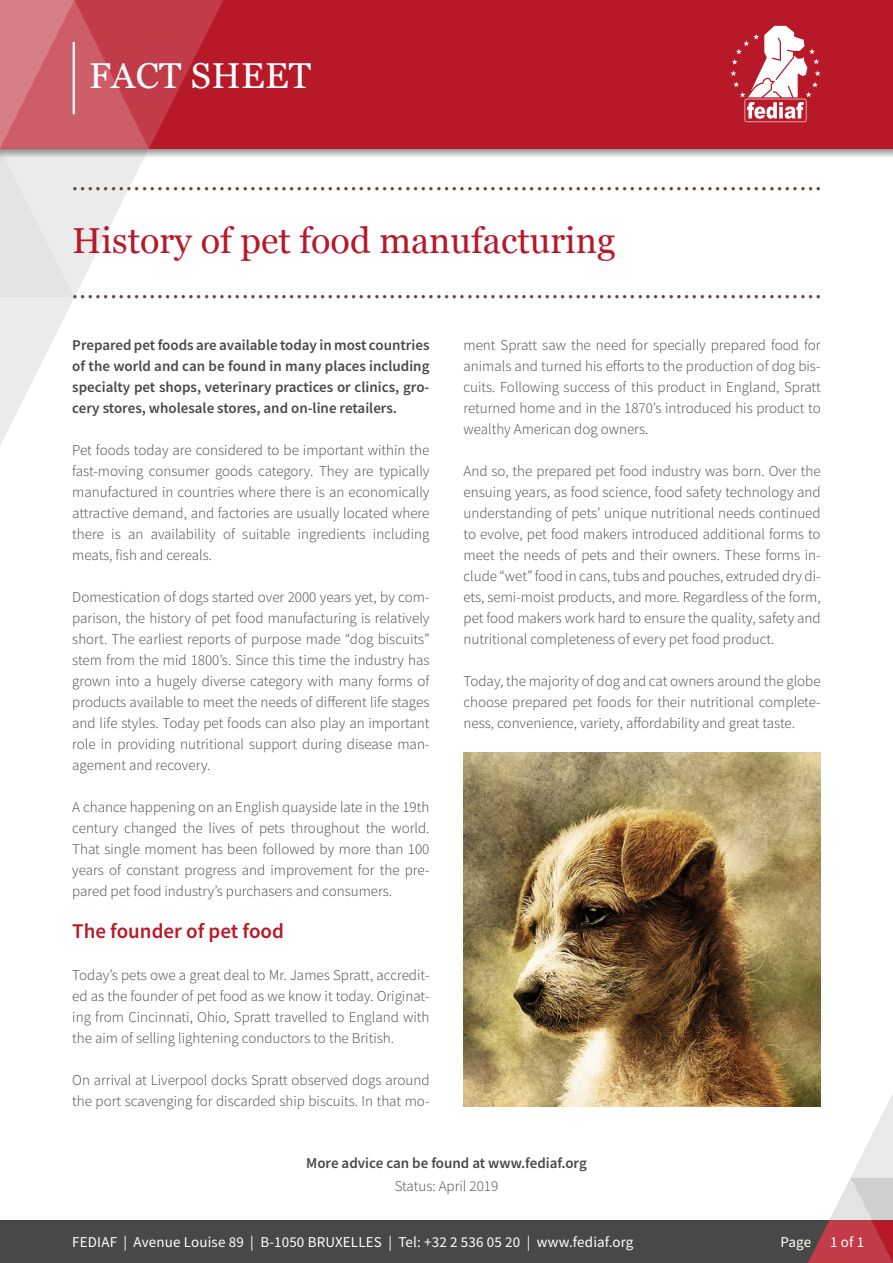
<style>
.page{position:relative;width:893px;height:1263px;background:#fff}
.page>*{position:absolute;margin:0;border:0;box-sizing:border-box;transform-origin:0 0}
.t1{font:36px "Georgia";color:#b81929}
.t2{font:36px "Georgia";letter-spacing:.01em;color:#fff}
.t3{font:24px "Georgia";color:#5a463d}
.t4{font:600 21px "Source Sans Pro";color:#b81929}
.t5{font:300 15px/21px "Source Sans Pro";color:#484847;text-align:justify}
.t6{font:600 15px/21px "Source Sans Pro";color:#484847;text-align:justify}
.t7{font:15px "Source Sans Pro";letter-spacing:.01em;color:#fff}
</style>
<div class="page">
<div style="left:0;top:1220px;width:893px;height:43px;background:#484847"></div>
<svg style="left:808px;top:1094px;width:85px;height:169px"></svg>
<svg style="left:223px;top:149px;width:670px;height:8px;background:#c4c4c3"></svg>
<div style="left:0;top:0;width:893px;height:149px;background:#b81929"></div>
<svg style="left:730px;top:26px;width:91px;height:96px"></svg>
<svg style="left:0;top:0;width:223px;height:445px"></svg>
<hr style="left:73px;top:42px;width:2px;height:72px;background:#fff">
<img style="left:463px;top:753px;width:358px;height:354px">
<h1 class="t2" style="left:89px;top:49px;width:223px">FACT SHEET</h1>
<h2 class="t3" style="left:72px;top:164px;width:751px">.................................................................................................</h2>
<h1 class="t1" style="left:72px;top:215px;width:545px">History of pet food manufacturing</h1>
<h2 class="t3" style="left:72px;top:272px;width:751px">.................................................................................................</h2>
<p class="t6" style="left:72px;top:334px;width:359px">Prepared pet foods are available today in most countries of the world and can be found in many places including specialty pet shops, veterinary practices or clinics, gro&shy;cery stores, wholesale stores, and on-line retailers.</p>
<p class="t5" style="left:72px;top:439px;width:359px">Pet foods today are considered to be important within the fast-moving consumer goods category. They are typically manufactured in countries where there is an economically attractive demand, and factories are usually located where there is an availability of suitable ingredients including meats, fish and cereals.</p>
<p class="t5" style="left:72px;top:586px;width:359px">Domestication of dogs started over 2000 years yet, by com&shy;parison, the history of pet food manufacturing is relatively short. The earliest reports of purpose made “dog biscuits” stem from the mid 1800’s. Since this time the industry has grown into a hugely diverse category with many forms of products available to meet the needs of different life stages and life styles. Today pet foods can also play an important role in providing nutritional support during disease man&shy;agement and recovery.</p>
<p class="t5" style="left:72px;top:796px;width:359px">A chance happening on an English quayside late in the 19th century changed the lives of pets throughout the world.<br>That single moment has been followed by more than 100 years of constant progress and improvement for the pre&shy;pared pet food industry’s purchasers and consumers.</p>
<h3 class="t4" style="left:72px;top:917px;width:213px">The founder of pet food</h3>
<p class="t5" style="left:72px;top:964px;width:359px">Today’s pets owe a great deal to Mr. James Spratt, accredit&shy;ed as the founder of pet food as we know it today. Originat&shy;ing from Cincinnati, Ohio, Spratt travelled to England with the aim of selling lightening conductors to the British.</p>
<p class="t5" style="left:72px;top:1069px;width:359px">On arrival at Liverpool docks Spratt observed dogs around the port scavenging for discarded ship biscuits. In that mo-</p>
<p class="t5" style="left:463px;top:334px;width:359px">ment Spratt saw the need for specially prepared food for animals and turned his efforts to the production of dog bis&shy;cuits. Following success of this product in England, Spratt returned home and in the 1870’s introduced his product to wealthy American dog owners.</p>
<p class="t5" style="left:463px;top:460px;width:359px">And so, the prepared pet food industry was born. Over the ensuing years, as food science, food safety technology and understanding of pets’ unique nutritional needs continued to evolve, pet food makers introduced additional forms to meet the needs of pets and their owners. These forms in&shy;clude “wet” food in cans, tubs and pouches, extruded dry di&shy;ets, semi-moist products, and more. Regardless of the form, pet food makers work hard to ensure the quality, safety and nutritional completeness of every pet food product.</p>
<p class="t5" style="left:463px;top:670px;width:359px">Today, the majority of dog and cat owners around the globe choose prepared pet foods for their nutritional complete&shy;ness, convenience, variety, affordability and great taste.</p>
<p class="t6" style="left:306px;top:1152px;width:282px">More advice can be found at www.fediaf.org</p>
<p class="t5" style="left:395px;top:1176px;width:105px">Status: April 2019</p>
<p class="t7" style="left:72px;top:1232px;width:563px">FEDIAF | Avenue Louise 89 | B-1050 BRUXELLES | Tel: +32 2 536 05 20 | www.fediaf.org</p>
<p class="t7" style="left:780px;top:1232px;width:32px">Page</p>
<p class="t7" style="left:830px;top:1232px;width:36px">1 of 1</p>
</div>
